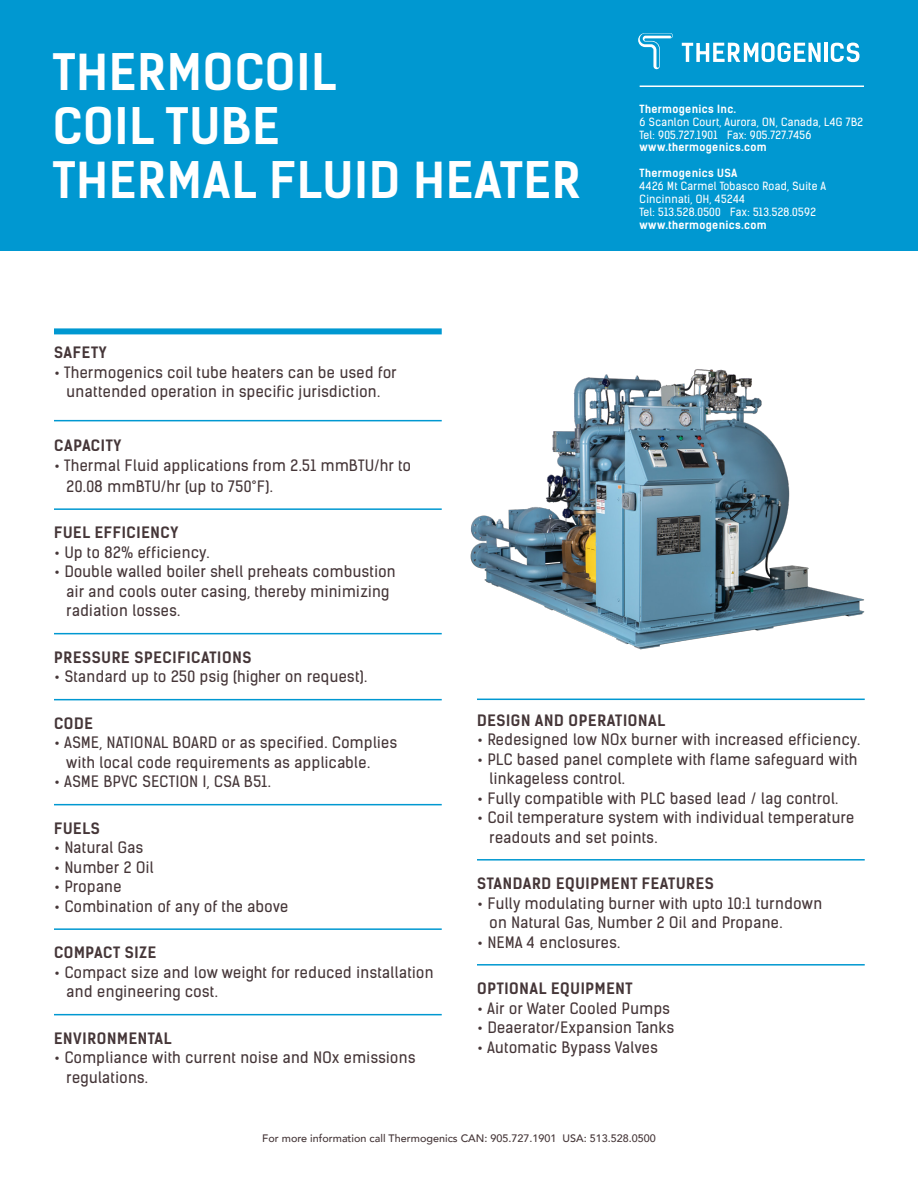
<style>
.page{position:relative;width:918px;height:1188px;background:#fff}
.page>*{position:absolute;margin:0;border:0;box-sizing:border-box;transform-origin:0 0}
.t1{font:700 48px/54px "Kelson Sans";letter-spacing:.025em;color:#fff}
.t2{font:15px/19.5px "Kelson Sans";letter-spacing:.03em;color:#453638}
.t3{font:700 15px "Kelson Sans";letter-spacing:.045em;color:#453638}
.t4{font:10.8px/12.9px "Kelson Sans";letter-spacing:.03em;color:#fff}
.t5{font:700 10.8px "Kelson Sans";letter-spacing:.03em;color:#fff}
.t6{font:500 10.8px "Avenir";color:#453638}
</style>
<div class="page">
<div style="left:0;top:0;width:918px;height:250px;background:#0098d1"></div>
<svg style="left:682px;top:42px;width:139px;height:20px"></svg>
<hr style="left:824px;top:43px;width:4px;height:19px;background:#fff">
<svg style="left:831px;top:43px;width:29px;height:19px"></svg>
<svg style="left:638px;top:33px;width:35px;height:36px"></svg>
<hr style="left:640px;top:86px;width:224px;height:1px;background:#fff">
<img style="left:470px;top:369px;width:395px;height:281px">
<div style="left:54px;top:328px;width:388px;height:6px;background:#0098d1"></div>
<hr style="left:54px;top:420px;width:388px;height:1px;background:#0098d1">
<hr style="left:54px;top:508px;width:388px;height:2px;background:#0098d1">
<hr style="left:54px;top:633px;width:388px;height:1px;background:#0098d1">
<hr style="left:54px;top:699px;width:388px;height:1px;background:#0098d1">
<hr style="left:54px;top:804px;width:388px;height:1px;background:#0098d1">
<hr style="left:54px;top:928px;width:388px;height:2px;background:#0098d1">
<hr style="left:54px;top:1014px;width:388px;height:1px;background:#0098d1">
<hr style="left:477px;top:699px;width:388px;height:1px;background:#0098d1">
<hr style="left:477px;top:859px;width:388px;height:2px;background:#0098d1">
<hr style="left:477px;top:964px;width:388px;height:2px;background:#0098d1">
<h1 class="t1" style="left:53px;top:45px;width:529px">THERMOCOIL<br>COIL TUBE<br>THERMAL FLUID HEATER</h1>
<p class="t5" style="left:640px;top:102px;width:98px">Thermogenics Inc.</p>
<p class="t4" style="left:640px;top:115px;width:225px">6 Scanlon Court, Aurora, ON, Canada, L4G 7B2<br>Tel: 905.727.1901 Fax: 905.727.7456</p>
<p class="t5" style="left:640px;top:141px;width:129px">www.thermogenics.com</p>
<p class="t5" style="left:640px;top:167px;width:99px">Thermogenics USA</p>
<p class="t4" style="left:640px;top:180px;width:188px">4426 Mt Carmel Tobasco Road, Suite A<br>Cincinnati, OH, 45244<br>Tel: 513.528.0500 Fax: 513.528.0592</p>
<p class="t5" style="left:640px;top:219px;width:129px">www.thermogenics.com</p>
<p class="t3" style="left:54px;top:344px;width:54px">SAFETY</p>
<p class="t2" style="left:54px;top:363px;width:344px;text-align:center">• Thermogenics coil tube heaters can be used for unattended operation in specific jurisdiction.</p>
<p class="t3" style="left:54px;top:437px;width:69px">CAPACITY</p>
<p class="t2" style="left:67px;top:455px;width:346px;line-height:21px;text-indent:-13px">• Thermal Fluid applications from 2.51 mmBTU/hr to<br>20.08 mmBTU/hr (up to 750°F).</p>
<p class="t3" style="left:54px;top:524px;width:126px">FUEL EFFICIENCY</p>
<p class="t2" style="left:54px;top:543px;width:157px">• Up to 82% efficiency.</p>
<p class="t2" style="left:67px;top:562px;width:331px;text-indent:-13px">• Double walled boiler shell preheats combustion air and cools outer casing, thereby minimizing radiation losses.</p>
<p class="t3" style="left:54px;top:648px;width:199px">PRESSURE SPECIFICATIONS</p>
<p class="t2" style="left:54px;top:667px;width:315px">• Standard up to 250 psig (higher on request).</p>
<p class="t3" style="left:54px;top:714px;width:40px">CODE</p>
<p class="t2" style="left:66px;top:733px;width:332px;text-indent:-12px">• ASME, NATIONAL BOARD or as specified. Complies with local code requirements as applicable.</p>
<p class="t2" style="left:54px;top:772px;width:218px">• ASME BPVC SECTION I, CSA B51.</p>
<p class="t3" style="left:54px;top:819px;width:47px">FUELS</p>
<p class="t2" style="left:54px;top:838px;width:91px">• Natural Gas</p>
<p class="t2" style="left:54px;top:858px;width:101px">• Number 2 Oil</p>
<p class="t2" style="left:54px;top:877px;width:69px">• Propane</p>
<p class="t2" style="left:54px;top:897px;width:236px">• Combination of any of the above</p>
<p class="t3" style="left:54px;top:944px;width:104px">COMPACT SIZE</p>
<p class="t2" style="left:67px;top:963px;width:368px;text-indent:-13px">• Compact size and low weight for reduced installation and engineering cost.</p>
<p class="t3" style="left:54px;top:1029px;width:119px">ENVIRONMENTAL</p>
<p class="t2" style="left:67px;top:1048px;width:350px;text-indent:-13px">• Compliance with current noise and NOx emissions regulations.</p>
<p class="t3" style="left:477px;top:711px;width:190px">DESIGN AND OPERATIONAL</p>
<p class="t2" style="left:477px;top:730px;width:385px">• Redesigned low NOx burner with increased efficiency.</p>
<p class="t2" style="left:490px;top:749px;width:369px;text-indent:-13px">• PLC based panel complete with flame safeguard with linkageless control.</p>
<p class="t2" style="left:477px;top:788px;width:363px">• Fully compatible with PLC based lead / lag control.</p>
<p class="t2" style="left:490px;top:808px;width:366px;text-indent:-13px">• Coil temperature system with individual temperature readouts and set points.</p>
<p class="t3" style="left:477px;top:874px;width:238px">STANDARD EQUIPMENT FEATURES</p>
<p class="t2" style="left:490px;top:893px;width:334px;text-indent:-13px">• Fully modulating burner with upto 10:1 turndown on Natural Gas, Number 2 Oil and Propane.</p>
<p class="t2" style="left:477px;top:932px;width:145px">• NEMA 4 enclosures.</p>
<p class="t3" style="left:477px;top:979px;width:157px">OPTIONAL EQUIPMENT</p>
<p class="t2" style="left:477px;top:998px;width:194px">• Air or Water Cooled Pumps</p>
<p class="t2" style="left:477px;top:1018px;width:199px">• Deaerator/Expansion Tanks</p>
<p class="t2" style="left:477px;top:1037px;width:182px">• Automatic Bypass Valves</p>
<p class="t6" style="left:262px;top:1131px;width:395px">For more information call Thermogenics CAN: 905.727.1901 USA: 513.528.0500</p>
</div>
